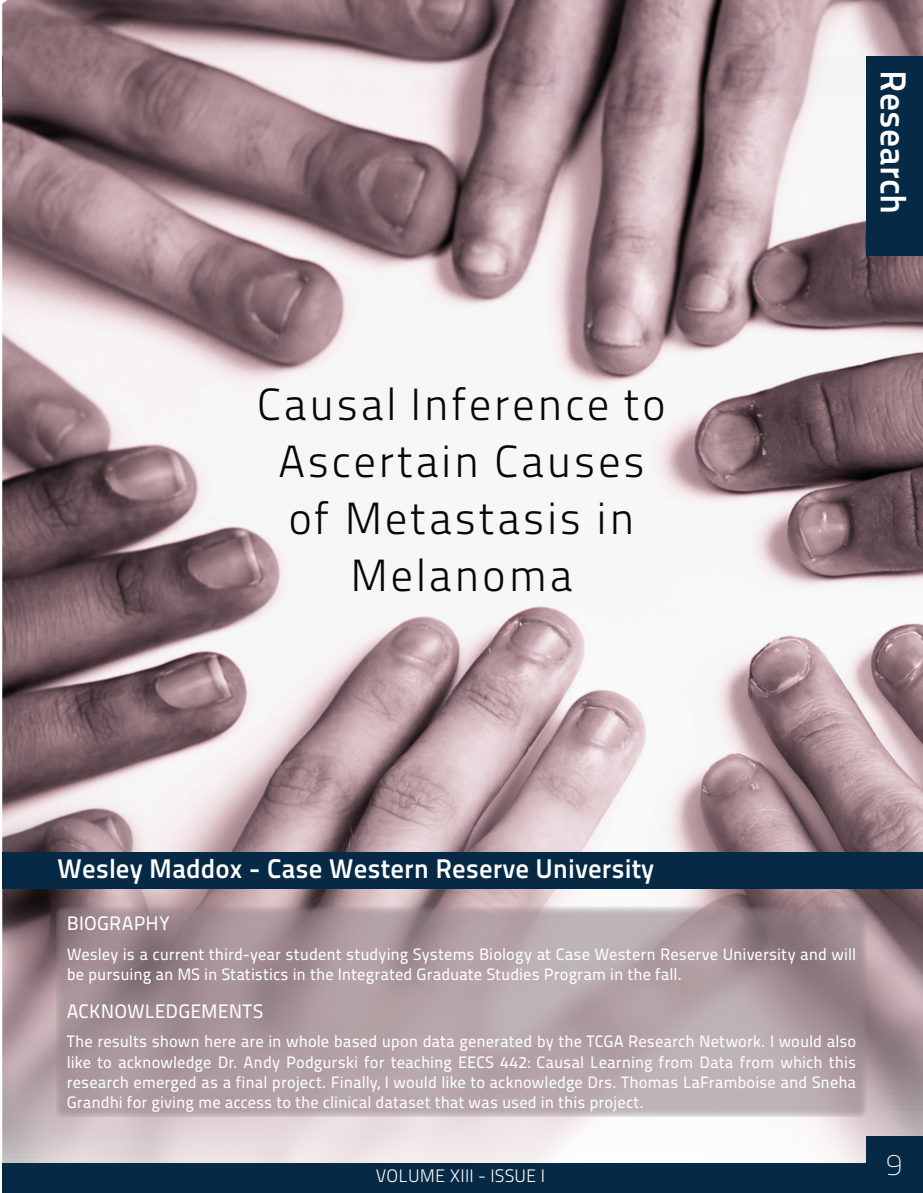
<style>
.page{position:relative;width:923px;height:1193px;background:#fff}
.page>*{position:absolute;margin:0;border:0;box-sizing:border-box;transform-origin:0 0}
.t1{font:45px/57px "Titillium Maps 26 L 250 wt";letter-spacing:.05em;color:#060604;text-align:center}
.t2{font:36px "Titillium Maps 26 L 750 wt";color:#fff}
.t3{font:30px "Titillium Title 12";color:#fff}
.t4{font:27px "Titillium Maps 26 L 750 wt";color:#fff}
.t5{font:19.5px "Titillium Maps 26 L 500 wt";letter-spacing:.01em;color:#fff}
.t6{font:18px "Titillium Maps 26 L 250 wt";letter-spacing:.01em;color:#fff}
.t7{font:16.5px/20.2px "Titillium Maps 26 L 500 wt";color:#fff}
</style>
<div class="page">
<img style="left:2px;top:0;width:920px;height:1163px">
<div style="left:2px;top:852px;width:920px;height:36px;background:#062a46"></div>
<svg style="left:56px;top:906px;width:810px;height:211px;background:#ad9c9f"></svg>
<div style="left:866px;top:56px;width:56px;height:200px;background:#062a46"></div>
<div style="left:866px;top:1136px;width:56px;height:56px;background:#062a46"></div>
<div style="left:2px;top:1163px;width:918px;height:29px;background:#062a46"></div>
<h1 class="t1" style="left:257px;top:373px;width:410px">Causal Inference to<br>Ascertain Causes of Metastasis in<br>Melanoma</h1>
<h2 class="t2" style="left:921px;top:70px;width:146px;rotate:90deg">Research</h2>
<h3 class="t4" style="left:57px;top:848px;width:598px">Wesley Maddox - Case Western Reserve University</h3>
<p class="t5" style="left:67px;top:909px;width:104px">BIOGRAPHY</p>
<p class="t7" style="left:67px;top:942px;width:791px">Wesley is a current third-year student studying Systems Biology at Case Western Reserve University and will be pursuing an MS in Statistics in the Integrated Graduate Studies Program in the fall.</p>
<p class="t5" style="left:67px;top:996px;width:198px">ACKNOWLEDGEMENTS</p>
<p class="t7" style="left:67px;top:1030px;width:791px;text-align:justify">The results shown here are in whole based upon data generated by the TCGA Research Network. I would also like to acknowledge Dr. Andy Podgurski for teaching EECS 442: Causal Learning from Data from which this research emerged as a final project. Finally, I would like to acknowledge Drs. Thomas LaFramboise and Sneha Grandhi for giving me access to the clinical dataset that was used in this project.</p>
<p class="t6" style="left:376px;top:1162px;width:171px">VOLUME XIII - ISSUE I</p>
<h3 class="t3" style="left:886px;top:1144px;width:17px">9</h3>
</div>
